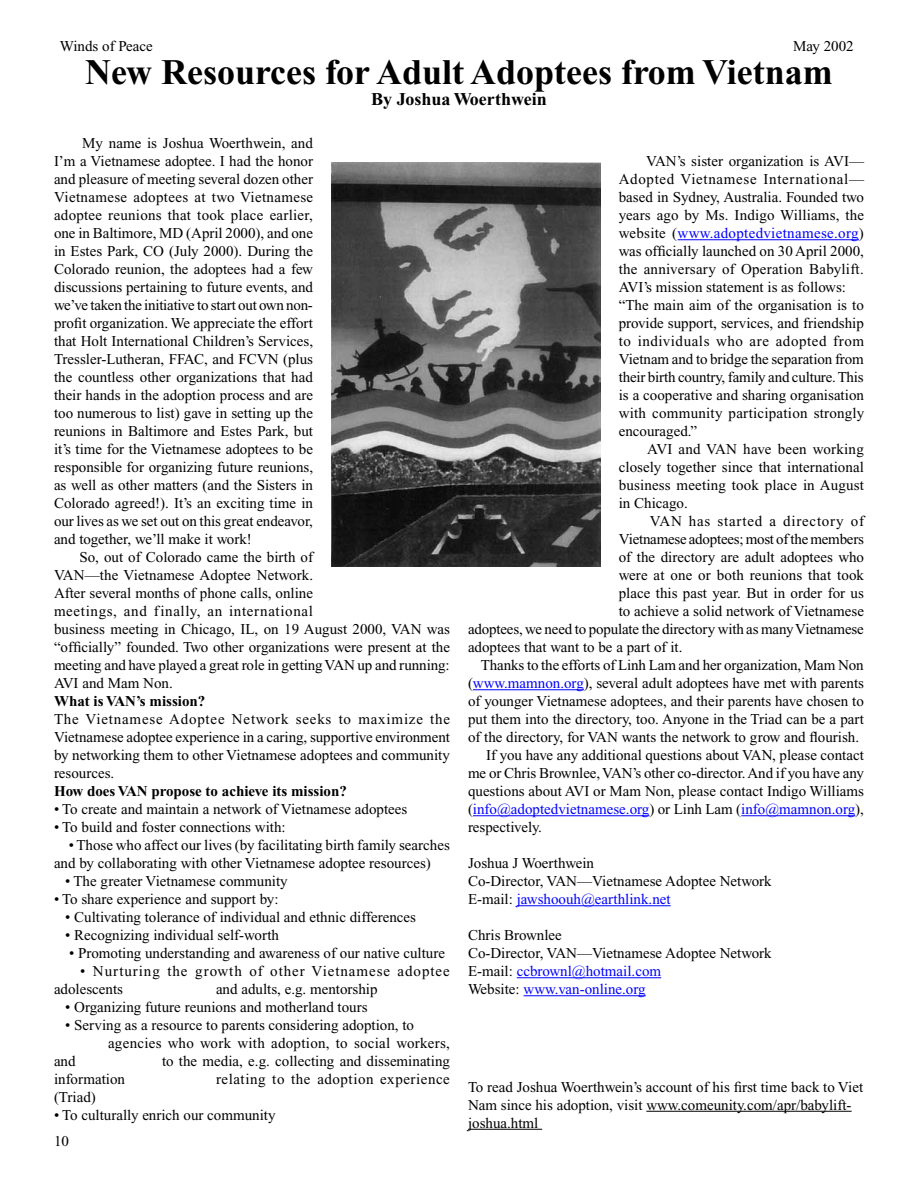
<style>
.page{position:relative;width:918px;height:1188px;background:#fff}
.page>*{position:absolute;margin:0;border:0;box-sizing:border-box;transform-origin:0 0}
.t1{font:700 36px "Times New Roman";color:#000}
.t2{font:700 18px "Times New Roman";color:#000}
.t3{font:15px/18px "Times New Roman";color:#000}
.t4{font:700 15px "Times New Roman";color:#000}
.t5{font:15px "Times New Roman";color:#00f}
.t6{font:15px/18px "Times New Roman";letter-spacing:.06em;color:#000}
.t7{font:15px "Times New Roman";letter-spacing:.02em;color:#000}
.t8{font:15px "Times New Roman";letter-spacing:.035em;color:#000}
.t9{font:15px "Times New Roman";letter-spacing:.05em;color:#000}
.s1{color:#00f}
.s2{color:#000}
</style>
<div class="page">
<hr style="left:678px;top:239px;width:181px;height:1px;background:#00f">
<hr style="left:473px;top:689px;width:111px;height:1px;background:#00f">
<hr style="left:473px;top:815px;width:176px;height:1px;background:#00f">
<hr style="left:741px;top:815px;width:114px;height:1px;background:#00f">
<hr style="left:517px;top:905px;width:154px;height:1px;background:#00f">
<hr style="left:517px;top:977px;width:144px;height:1px;background:#00f">
<hr style="left:524px;top:995px;width:122px;height:1px;background:#00f">
<hr style="left:646px;top:1111px;width:206px;height:1px;background:#000">
<hr style="left:468px;top:1129px;width:74px;height:1px;background:#000">
<img style="left:331px;top:162px;width:270px;height:405px">
<p class="t3" style="left:60px;top:37px;width:94px">Winds of Peace</p>
<p class="t3" style="left:793px;top:37px;width:62px">May 2002</p>
<h1 class="t1" style="left:85px;top:52px;width:749px">New Resources for Adult Adoptees from Vietnam</h1>
<p class="t2" style="left:371px;top:89px;width:177px">By Joshua Woerthwein</p>
<p class="t3" style="left:54px;top:134px;width:261px;text-align:justify;text-indent:28px">My name is Joshua Woerthwein, and I’m a Vietnamese adoptee. I had the honor and pleasure of meeting several dozen other Vietnamese adoptees at two Vietnamese adoptee reunions that took place earlier, one in Baltimore, MD (April 2000), and one in Estes Park, CO (July 2000). During the Colorado reunion, the adoptees had a few discussions pertaining to future events, and we’ve taken the initiative to start out own non&shy;profit organization. We appreciate the effort that Holt International Children’s Services, Tressler-Lutheran, FFAC, and FCVN (plus the countless other organizations that had their hands in the adoption process and are too numerous to list) gave in setting up the reunions in Baltimore and Estes Park, but it’s time for the Vietnamese adoptees to be responsible for organizing future reunions, as well as other matters (and the Sisters in Colorado agreed!). It’s an exciting time in our lives as we set out on this great endeavor, and together, we’ll make it work!</p>
<p class="t3" style="left:54px;top:548px;width:397px;text-indent:25px">So, out of Colorado came the birth of<br>VAN—the Vietnamese Adoptee Network.<br>After several months of phone calls, online<br>meetings, and finally, an international<br>business meeting in Chicago, IL, on 19 August 2000, VAN was “officially” founded. Two other organizations were present at the meeting and have played a great role in getting VAN up and running:<br>AVI and Mam Non.</p>
<p class="t4" style="left:54px;top:692px;width:153px">What is VAN’s mission?</p>
<p class="t3" style="left:54px;top:710px;width:398px;text-align:justify">The Vietnamese Adoptee Network seeks to maximize the Vietnamese adoptee experience in a caring, supportive environment by networking them to other Vietnamese adoptees and community resources.</p>
<p class="t4" style="left:54px;top:782px;width:294px">How does VAN propose to achieve its mission?</p>
<p class="t3" style="left:54px;top:800px;width:355px">• To create and maintain a network of Vietnamese adoptees</p>
<p class="t3" style="left:54px;top:818px;width:233px">• To build and foster connections with:</p>
<p class="t3" style="left:54px;top:836px;width:397px;text-indent:15px">• Those who affect our lives (by facilitating birth family searches and by collaborating with other Vietnamese adoptee resources)</p>
<p class="t3" style="left:65px;top:872px;width:224px">• The greater Vietnamese community</p>
<p class="t3" style="left:54px;top:890px;width:226px">• To share experience and support by:</p>
<p class="t3" style="left:65px;top:908px;width:352px">• Cultivating tolerance of individual and ethnic differences</p>
<p class="t3" style="left:65px;top:926px;width:215px">• Recognizing individual self-worth</p>
<p class="t3" style="left:69px;top:944px;width:378px">• Promoting understanding and awareness of our native culture</p>
<p class="t6" style="left:54px;top:962px;width:397px;text-indent:26px">• Nurturing the growth of other Vietnamese adoptee adolescents</p>
<p class="t3" style="left:216px;top:980px;width:163px">and adults, e.g. mentorship</p>
<p class="t3" style="left:65px;top:998px;width:304px">• Organizing future reunions and motherland tours</p>
<p class="t3" style="left:65px;top:1016px;width:350px">• Serving as a resource to parents considering adoption, to</p>
<p class="t7" style="left:108px;top:1034px;width:343px">agencies who work with adoption, to social workers,</p>
<p class="t3" style="left:54px;top:1052px;width:23px">and</p>
<p class="t3" style="left:162px;top:1052px;width:289px">to the media, e.g. collecting and disseminating</p>
<p class="t3" style="left:54px;top:1070px;width:73px">information</p>
<p class="t8" style="left:216px;top:1070px;width:235px">relating to the adoption experience</p>
<p class="t3" style="left:54px;top:1088px;width:43px">(Triad)</p>
<p class="t3" style="left:54px;top:1106px;width:223px">• To culturally enrich our community</p>
<p class="t3" style="left:54px;top:1132px;width:16px">10</p>
<p class="t3" style="left:619px;top:152px;width:247px;text-indent:28px">VAN’s sister organization is AVI— Adopted Vietnamese International— based in Sydney, Australia. Founded two years ago by Ms. Indigo Williams, the website (<span class="s1">www.adoptedvietnamese.org</span>) was officially launched on 30 April 2000, the anniversary of Operation Babylift.<br>AVI’s mission statement is as follows: “The main aim of the organisation is to provide support, services, and friendship to individuals who are adopted from Vietnam and to bridge the separation from their birth country, family and culture. This is a cooperative and sharing organisation with community participation strongly encouraged.”</p>
<p class="t3" style="left:619px;top:440px;width:247px;text-align:justify;text-indent:29px">AVI and VAN have been working closely together since that international business meeting took place in August in Chicago.</p>
<p class="t9" style="left:650px;top:513px;width:216px">VAN has started a directory of</p>
<p class="t3" style="left:619px;top:530px;width:247px">Vietnamese adoptees; most of the members</p>
<p class="t3" style="left:619px;top:548px;width:247px">of the directory are adult adoptees who</p>
<p class="t3" style="left:619px;top:566px;width:247px">were at one or both reunions that took</p>
<p class="t3" style="left:619px;top:584px;width:247px">place this past year. But in order for us</p>
<p class="t3" style="left:619px;top:602px;width:247px">to achieve a solid network of Vietnamese</p>
<p class="t3" style="left:468px;top:620px;width:397px">adoptees, we need to populate the directory with as many Vietnamese</p>
<p class="t3" style="left:468px;top:638px;width:216px">adoptees that want to be a part of it.</p>
<p class="t3" style="left:481px;top:656px;width:384px">Thanks to the efforts of Linh Lam and her organization, Mam Non</p>
<p class="t3" style="left:468px;top:674px;width:398px">(<span class="s1">www.mamnon.org</span>), several adult adoptees have met with parents</p>
<p class="t3" style="left:468px;top:692px;width:397px">of younger Vietnamese adoptees, and their parents have chosen to</p>
<p class="t3" style="left:468px;top:710px;width:397px">put them into the directory, too. Anyone in the Triad can be a part</p>
<p class="t3" style="left:468px;top:728px;width:393px">of the directory, for VAN wants the network to grow and flourish.</p>
<p class="t3" style="left:486px;top:746px;width:379px">If you have any additional questions about VAN, please contact</p>
<p class="t3" style="left:468px;top:764px;width:397px">me or Chris Brownlee, VAN’s other co-director. And if you have any</p>
<p class="t3" style="left:468px;top:782px;width:398px">questions about AVI or Mam Non, please contact Indigo Williams</p>
<p class="t5" style="left:468px;top:801px;width:398px"><span class="s2">(</span>info@adoptedvietnamese.org<span class="s2">) or Linh Lam (</span>info@mamnon.org<span class="s2">),</span></p>
<p class="t3" style="left:468px;top:818px;width:75px">respectively.</p>
<p class="t3" style="left:468px;top:854px;width:305px">Joshua J Woerthwein<br>Co-Director, VAN—Vietnamese Adoptee Network<br>E-mail: <span class="s1">jawshoouh@earthlink.net</span></p>
<p class="t3" style="left:468px;top:926px;width:305px">Chris Brownlee<br>Co-Director, VAN—Vietnamese Adoptee Network<br>E-mail: <span class="s1">ccbrownl@hotmail.com<br></span>Website: <span class="s1">www.van-online.org</span></p>
<p class="t3" style="left:468px;top:1078px;width:397px">To read Joshua Woerthwein’s account of his first time back to Viet<br>Nam since his adoption, visit www.comeunity.com/apr/babylift&shy;joshua.html</p>
</div>
